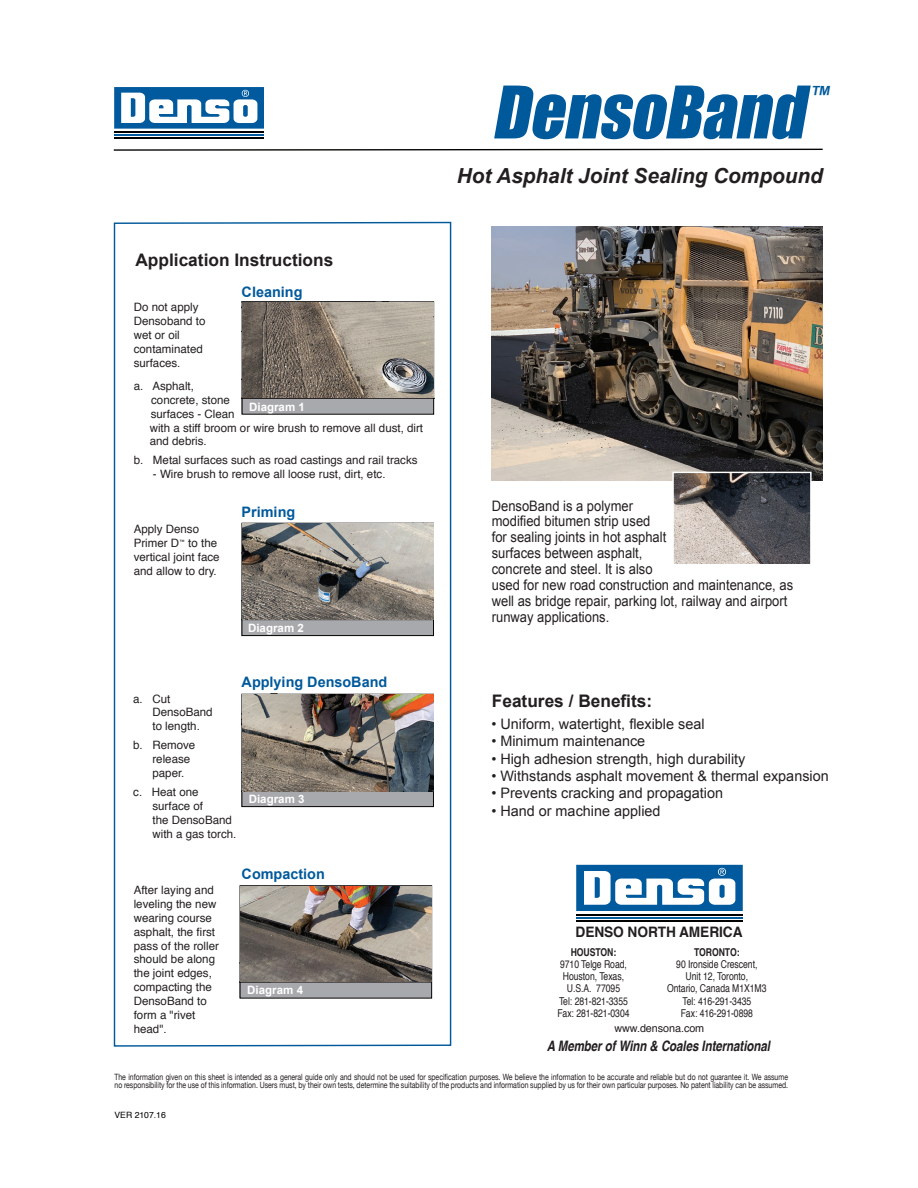
<style>
.page{position:relative;width:918px;height:1188px;background:#fff}
.page>*{position:absolute;margin:0;border:0;box-sizing:border-box;transform-origin:0 0}
.t1{font:italic 66.9px "Impact";color:#00599b}
.t2{font:italic 22.65px "Impact";color:#00599b}
.t3{font:italic 700 20.7px "Arial";color:#231f20}
.t4{font:700 17.25px "Arial";color:#231f20}
.t5{font:14.4px/15.9px "Arial";color:#231f20;scale:.9 1}
.t6{font:14.4px "Arial";color:#231f20}
.t7{font:700 14.4px "Arial";color:#00599b}
.t8{font:italic 700 14.4px "Helvetica";letter-spacing:-.005em;color:#231f20;scale:.8 1}
.t9{font:700 14.4px "Helvetica";letter-spacing:-.005em;color:#231f20;scale:.95 1}
.t10{font:11.55px/13.8px "Helvetica";color:#231f20}
.t11{font:700 11.55px "Arial";color:#fff}
.t12{font:10.8px/12.3px "Helvetica";letter-spacing:-.005em;color:#231f20;text-align:center;scale:.8 1}
.t13{font:700 10.8px "Helvetica";letter-spacing:-.005em;color:#231f20;scale:.8 1}
.t14{font:10.8px "Helvetica";letter-spacing:-.005em;color:#231f20}
.t15{font:8.7px/8.7px "Helvetica Neue";color:#231f20;scale:.8 1}
.t16{font:8.7px "Helvetica";color:#000}
</style>
<div class="page">
<div style="left:576px;top:863px;width:166px;height:62px;background:linear-gradient(to right,#fff,#fff)"></div>
<hr style="left:576px;top:914px;width:166px;height:2px;background:#000001">
<hr style="left:576px;top:917px;width:166px;height:2px;background:#015a9d">
<hr style="left:576px;top:921px;width:166px;height:1px;background:#000001">
<svg style="left:576px;top:865px;width:166px;height:46px"></svg>
<div style="left:114px;top:86px;width:150px;height:52px;background:linear-gradient(to right,#fff,#fff)"></div>
<hr style="left:114px;top:132px;width:150px;height:1px;background:#000001">
<hr style="left:114px;top:134px;width:150px;height:2px;background:#015a9d">
<hr style="left:114px;top:137px;width:150px;height:1px;background:#000001">
<svg style="left:114px;top:87px;width:150px;height:42px"></svg>
<svg style="left:113px;top:148px;width:710px;height:3px"></svg>
<img style="left:491px;top:227px;width:332px;height:254px">
<svg style="left:672px;top:471px;width:140px;height:93px;background:#737071"></svg>
<svg style="left:113px;top:221px;width:339px;height:826px"></svg>
<div style="left:234px;top:296px;width:210px;height:129px;background:#fff"></div>
<div style="left:244px;top:398px;width:188px;height:15px;background:#a8a9ad"></div>
<div style="left:242px;top:301px;width:192px;height:114px;border:1px solid #050504"></div>
<div style="left:235px;top:518px;width:210px;height:128px;background:#fff"></div>
<svg style="left:244px;top:619px;width:188px;height:15px;background:#a3a3a7"></svg>
<div style="left:242px;top:523px;width:192px;height:113px;border:1px solid #050504"></div>
<div style="left:234px;top:688px;width:210px;height:129px;background:#fff"></div>
<svg style="left:244px;top:791px;width:188px;height:14px;background:#a4a4a7"></svg>
<div style="left:242px;top:694px;width:192px;height:113px;border:1px solid #050504"></div>
<div style="left:234px;top:879px;width:210px;height:129px;background:#fff"></div>
<svg style="left:242px;top:982px;width:188px;height:14px;background:#a1a2a6"></svg>
<div style="left:240px;top:885px;width:192px;height:113px;border:1px solid #050504"></div>
<img style="left:242px;top:302px;width:191px;height:96px">
<img style="left:242px;top:523px;width:191px;height:96px">
<img style="left:242px;top:695px;width:191px;height:96px">
<img style="left:240px;top:886px;width:191px;height:96px">
<h3 class="t4" style="left:135px;top:251px;width:199px">Application Instructions</h3>
<p class="t7" style="left:242px;top:284px;width:62px">Cleaning</p>
<p class="t10" style="left:134px;top:301px;width:73px">Do not apply<br>Densoband to wet or oil contaminated surfaces.</p>
<p class="t10" style="left:150px;top:380px;width:275px;text-indent:-16px">a. Asphalt,<br>concrete, stone<br>surfaces - Clean<br>with a stiff broom or wire brush to remove all dust, dirt and debris.</p>
<p class="t10" style="left:134px;top:454px;width:285px">b. Metal surfaces such as road castings and rail tracks</p>
<p class="t10" style="left:153px;top:468px;width:234px">- Wire brush to remove all loose rust, dirt, etc.</p>
<p class="t11" style="left:249px;top:400px;width:57px">Diagram 1</p>
<p class="t10" style="left:134px;top:523px;width:87px">Apply Denso<br>Primer D<sup>™</sup> to the vertical joint face and allow to dry.</p>
<p class="t7" style="left:242px;top:504px;width:55px">Priming</p>
<p class="t11" style="left:248px;top:621px;width:57px">Diagram 2</p>
<p class="t7" style="left:242px;top:674px;width:147px">Applying DensoBand</p>
<p class="t10" style="left:152px;top:693px;width:62px;text-indent:-19px">a. Cut<br>DensoBand to length.</p>
<p class="t10" style="left:152px;top:739px;width:44px;text-indent:-19px">b. Remove release paper.</p>
<p class="t10" style="left:152px;top:786px;width:85px;text-indent:-19px">c. Heat one surface of<br>the DensoBand with a gas torch.</p>
<p class="t11" style="left:249px;top:792px;width:57px">Diagram 3</p>
<p class="t7" style="left:242px;top:866px;width:85px">Compaction</p>
<h1 class="t1" style="left:491px;top:71px;width:328px">DensoBand</h1>
<h2 class="t2" style="left:810px;top:81px;width:24px">™</h2>
<h3 class="t3" style="left:457px;top:164px;width:367px">Hot Asphalt Joint Sealing Compound</h3>
<p class="t5" style="left:492px;top:498px;width:336px">DensoBand is a polymer<br>modified bitumen strip used<br>for sealing joints in hot asphalt<br>surfaces between asphalt,<br>concrete and steel. It is also<br>used for new road construction and maintenance, as well as bridge repair, parking lot, railway and airport runway applications.</p>
<h3 class="t4" style="left:492px;top:691px;width:162px">Features / Benefits:</h3>
<p class="t6" style="left:491px;top:716px;width:215px">• Uniform, watertight, flexible seal</p>
<p class="t6" style="left:491px;top:733px;width:156px">• Minimum maintenance</p>
<p class="t6" style="left:491px;top:751px;width:256px">• High adhesion strength, high durability</p>
<p class="t6" style="left:491px;top:768px;width:339px">• Withstands asphalt movement &amp; thermal expansion</p>
<p class="t6" style="left:491px;top:785px;width:233px">• Prevents cracking and propagation</p>
<p class="t6" style="left:491px;top:803px;width:171px">• Hand or machine applied</p>
<p class="t10" style="left:134px;top:884px;width:87px">After laying and leveling the new wearing course asphalt, the first pass of the roller should be along the joint edges, compacting the<br>DensoBand to form a "rivet head".</p>
<p class="t9" style="left:576px;top:926px;width:177px">DENSO NORTH AMERICA</p>
<p class="t13" style="left:571px;top:947px;width:59px">HOUSTON:</p>
<p class="t12" style="left:557px;top:959px;width:92px">9710 Telge Road,<br>Houston, Texas,<br>U.S.A. 77095<br>Tel: 281-821-3355<br>Fax: 281-821-0304</p>
<p class="t13" style="left:694px;top:947px;width:58px">TORONTO:</p>
<p class="t12" style="left:667px;top:959px;width:126px">90 Ironside Crescent,<br>Unit 12, Toronto,<br>Ontario, Canada M1X1M3<br>Tel: 416-291-3435<br>Fax: 416-291-0898</p>
<p class="t11" style="left:247px;top:983px;width:57px">Diagram 4</p>
<p class="t14" style="left:614px;top:1023px;width:91px">www.densona.com</p>
<p class="t8" style="left:547px;top:1040px;width:280px">A Member of Winn &amp; Coales International</p>
<p class="t15" style="left:115px;top:1072px;width:844px">The information given on this sheet is intended as a general guide only and should not be used for specification purposes. We believe the information to be accurate and reliable but do not guarantee it. We assume no responsibility for the use of this information. Users must, by their own tests, determine the suitability of the products and information supplied by us for their own particular purposes. No patent liability can be assumed.</p>
<p class="t16" style="left:115px;top:1112px;width:53px">VER 2107.16</p>
</div>
